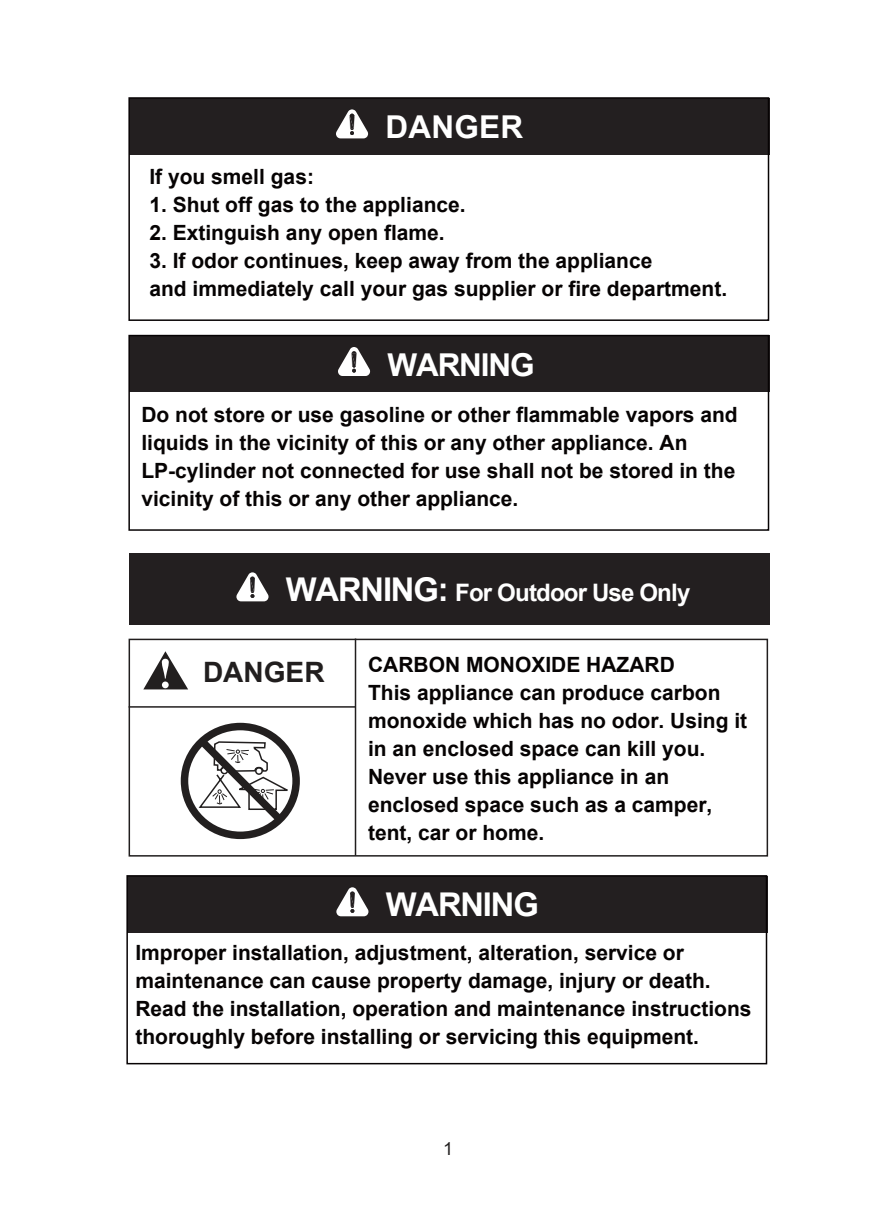
<style>
.page{position:relative;width:893px;height:1212px;background:#fff}
.page>*{position:absolute;margin:0;border:0;box-sizing:border-box;transform-origin:0 0}
.t1{font:700 32.7px "Arial";letter-spacing:-.035em;color:#fff}
.t2{font:700 31.5px "Arial";letter-spacing:-.035em;color:#fff}
.t3{font:700 28.05px "Arial";color:#211e1e}
.t4{font:700 24px "Arial";letter-spacing:-.035em;color:#fff}
.t5{font:700 21px/28px "Arial";color:#060303}
.t6{font:18px "Arial";color:#221f1f}
.s1{font-size:32.7px}
</style>
<div class="page">
<div style="left:129px;top:98px;width:640px;height:57px;background:#231f20"></div>
<svg style="left:336px;top:109px;width:32px;height:29px"></svg>
<div style="left:129px;top:639px;width:639px;height:217px;border:2px solid #211e1e"></div>
<div style="left:181px;top:723px;width:119px;height:116px;border:8px solid #221f1f;border-radius:50%"></div>
<svg style="left:191px;top:730px;width:102px;height:100px"></svg>
<hr style="left:355px;top:638px;width:1px;height:218px;background:#211e1e">
<hr style="left:129px;top:706px;width:226px;height:2px;background:#211e1e">
<svg style="left:143px;top:651px;width:45px;height:38px"></svg>
<div style="left:128px;top:97px;width:641px;height:224px;border:2px solid #070304"></div>
<div style="left:129px;top:336px;width:640px;height:56px;background:#231f20"></div>
<svg style="left:338px;top:347px;width:32px;height:29px"></svg>
<div style="left:128px;top:335px;width:641px;height:196px;border:2px solid #070304"></div>
<div style="left:127px;top:876px;width:640px;height:56px;background:#231f20"></div>
<svg style="left:336px;top:887px;width:32px;height:29px"></svg>
<div style="left:126px;top:875px;width:641px;height:189px;border:2px solid #070304"></div>
<div style="left:129px;top:553px;width:640px;height:71px;background:#231f20"></div>
<svg style="left:236px;top:572px;width:33px;height:29px"></svg>
<h2 class="t2" style="left:385px;top:107px;width:139px">DANGER</h2>
<p class="t5" style="left:149px;top:163px;width:166px">If you smell gas:</p>
<p class="t5" style="left:149px;top:191px;width:318px">1. Shut off gas to the appliance.</p>
<p class="t5" style="left:149px;top:219px;width:297px">2. Extinguish any open flame.</p>
<p class="t5" style="left:149px;top:247px;width:579px">3. If odor continues, keep away from the appliance<br>and immediately call your gas supplier or fire department.</p>
<h2 class="t2" style="left:387px;top:344px;width:149px">WARNING</h2>
<p class="t5" style="left:141px;top:401px;width:598px">Do not store or use gasoline or other flammable vapors and liquids in the vicinity of this or any other appliance. An LP-cylinder not connected for use shall not be stored in the vicinity of this or any other appliance.</p>
<p class="t4" style="left:286px;top:577px;width:406px"><span class="s1">WARNING:</span> For Outdoor Use Only</p>
<h3 class="t3" style="left:203px;top:654px;width:123px">DANGER</h3>
<p class="t5" style="left:368px;top:651px;width:381px">CARBON MONOXIDE HAZARD<br>This appliance can produce carbon monoxide which has no odor. Using it in an enclosed space can kill you.<br>Never use this appliance in an enclosed space such as a camper, tent, car or home.</p>
<h1 class="t1" style="left:386px;top:883px;width:154px">WARNING</h1>
<p class="t5" style="left:135px;top:939px;width:618px">Improper installation, adjustment, alteration, service or maintenance can cause property damage, injury or death.<br>Read the installation, operation and maintenance instructions thoroughly before installing or servicing this equipment.</p>
<p class="t6" style="left:443px;top:1136px;width:12px">1</p>
</div>
